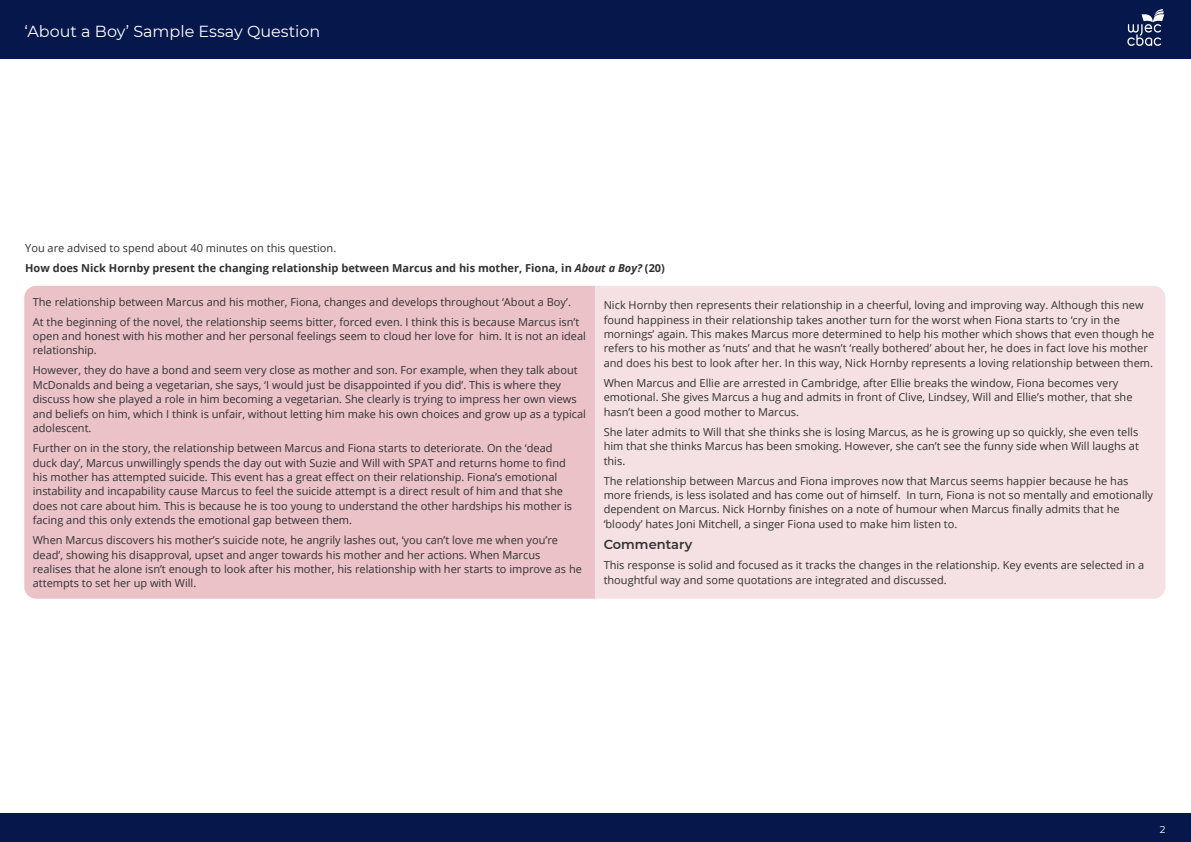
<style>
.page{position:relative;width:1191px;height:842px;background:#fff}
.page>*{position:absolute;margin:0;border:0;box-sizing:border-box;transform-origin:0 0}
.t1{font:16px "Montserrat";color:#fff}
.t2{font:600 13px "Montserrat";color:#333232}
.t3{font:11px/14.4px "Open Sans";color:#333232}
.t4{font:700 11px/20.1px "Open Sans";color:#333232}
.t5{font:10px "Montserrat";color:#fff}
.s1{font-weight:400}
.s2{font-style:italic}
</style>
<div class="page">
<div style="left:0;top:0;width:1191px;height:58px;background:#06174b"></div>
<svg style="left:1127px;top:9px;width:37px;height:37px"></svg>
<div style="left:0;top:814px;width:1191px;height:28px;background:#06174b"></div>
<div style="left:24px;top:286px;width:571px;height:313px;background:#eac2c8"></div>
<div style="left:595px;top:286px;width:570px;height:313px;background:#f5e1e3"></div>
<h1 class="t1" style="left:25px;top:20px;width:297px">‘About a Boy’ Sample Essay Question</h1>
<p class="t4" style="left:25px;top:237px;width:641px"><span class="s1">You are advised to spend about 40 minutes on this question.<br></span>How does Nick Hornby present the changing relationship between Marcus and his mother, Fiona, in <span class="s2">About a Boy?</span> (20)</p>
<p class="t3" style="left:33px;top:291px;width:548px;line-height:20.1px">The relationship between Marcus and his mother, Fiona, changes and develops throughout ‘About a Boy’.<br>At the beginning of the novel, the relationship seems bitter, forced even. I think this is because Marcus isn’t</p>
<p class="t3" style="left:33px;top:328px;width:555px">open and honest with his mother and her personal feelings seem to cloud her love for him. It is not an ideal relationship.</p>
<p class="t3" style="left:33px;top:363px;width:555px">However, they do have a bond and seem very close as mother and son. For example, when they talk about McDonalds and being a vegetarian, she says, ‘I would just be disappointed if you did’. This is where they discuss how she played a role in him becoming a vegetarian. She clearly is trying to impress her own views and beliefs on him, which I think is unfair, without letting him make his own choices and grow up as a typical adolescent.</p>
<p class="t3" style="left:33px;top:441px;width:541px">Further on in the story, the relationship between Marcus and Fiona starts to deteriorate. On the ‘dead duck day’, Marcus unwillingly spends the day out with Suzie and Will with SPAT and returns home to find his mother has attempted suicide. This event has a great effect on their relationship. Fiona’s emotional instability and incapability cause Marcus to feel the suicide attempt is a direct result of him and that she does not care about him. This is because he is too young to understand the other hardships his mother is facing and this only extends the emotional gap between them.</p>
<p class="t3" style="left:33px;top:533px;width:550px">When Marcus discovers his mother’s suicide note, he angrily lashes out, ‘you can’t love me when you’re dead’, showing his disapproval, upset and anger towards his mother and her actions. When Marcus realises that he alone isn’t enough to look after his mother, his relationship with her starts to improve as he attempts to set her up with Will.</p>
<p class="t3" style="left:603px;top:298px;width:552px">Nick Hornby then represents their relationship in a cheerful, loving and improving way. Although this new found happiness in their relationship takes another turn for the worst when Fiona starts to ‘cry in the mornings’ again. This makes Marcus more determined to help his mother which shows that even though he refers to his mother as ‘nuts’ and that he wasn’t ‘really bothered’ about her, he does in fact love his mother and does his best to look after her. In this way, Nick Hornby represents a loving relationship between them.</p>
<p class="t3" style="left:603px;top:375px;width:530px">When Marcus and Ellie are arrested in Cambridge, after Ellie breaks the window, Fiona becomes very emotional. She gives Marcus a hug and admits in front of Clive, Lindsey, Will and Ellie’s mother, that she hasn’t been a good mother to Marcus.</p>
<p class="t3" style="left:603px;top:424px;width:537px;text-align:justify">She later admits to Will that she thinks she is losing Marcus, as he is growing up so quickly, she even tells him that she thinks Marcus has been smoking. However, she can’t see the funny side when Will laughs at this.</p>
<p class="t3" style="left:603px;top:473px;width:551px">The relationship between Marcus and Fiona improves now that Marcus seems happier because he has more friends, is less isolated and has come out of himself. In turn, Fiona is not so mentally and emotionally dependent on Marcus. Nick Hornby finishes on a note of humour when Marcus finally admits that he ‘bloody’ hates Joni Mitchell, a singer Fiona used to make him listen to.</p>
<p class="t2" style="left:603px;top:535px;width:90px">Commentary</p>
<p class="t3" style="left:603px;top:558px;width:542px">This response is solid and focused as it tracks the changes in the relationship. Key events are selected in a thoughtful way and some quotations are integrated and discussed.</p>
<p class="t5" style="left:1159px;top:822px;width:7px">2</p>
</div>
